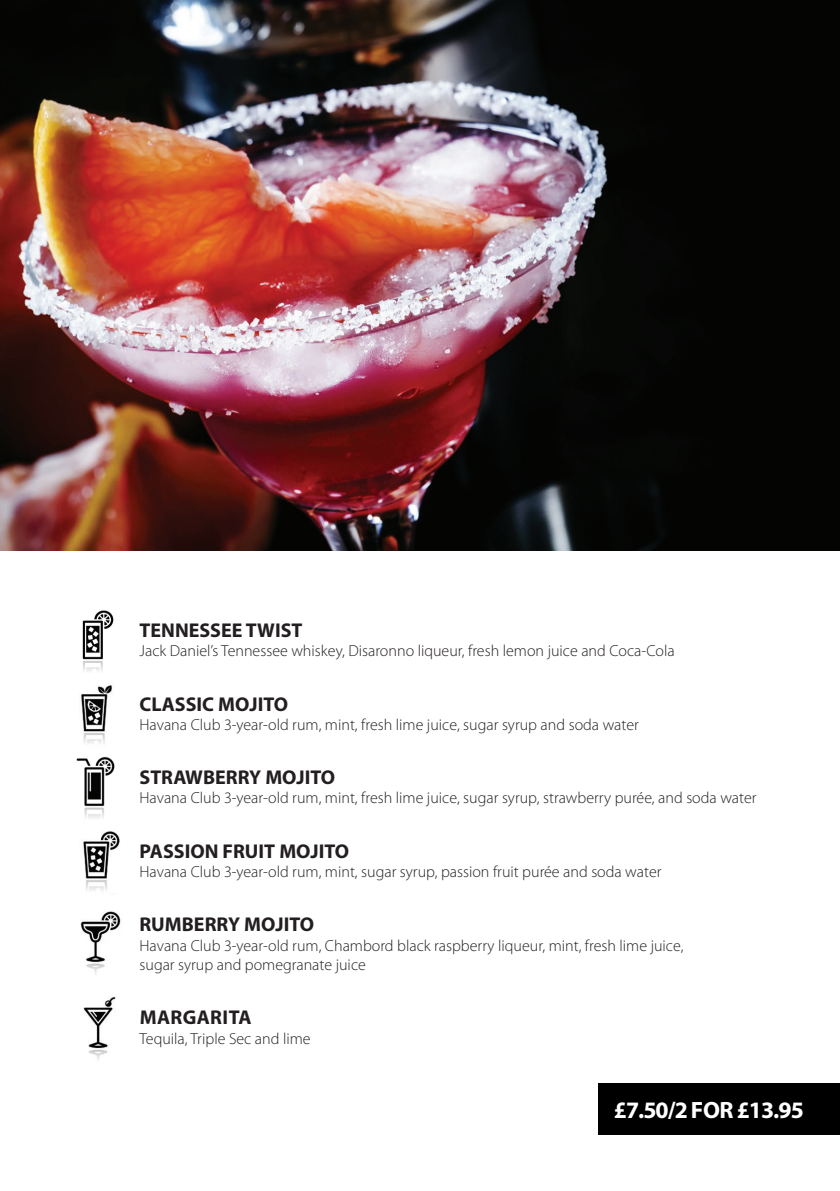
<style>
.page{position:relative;width:840px;height:1191px;background:#fff}
.page>*{position:absolute;margin:0;border:0;box-sizing:border-box;transform-origin:0 0}
.t1{font:700 23.6px "Myriad Pro";letter-spacing:-.04em;color:#fff}
.t2{font:700 20px "Myriad Pro";color:#231f20}
.t3{font:700 20px "Myriad Pro";letter-spacing:.02em;color:#231f20}
.t4{font:300 16px "Myriad Pro";color:#231f20}
</style>
<div class="page">
<img style="left:0;top:0;width:839px;height:550px">
<div style="left:598px;top:1083px;width:241px;height:51px;background:#000"></div>
<img style="left:83px;top:996px;width:33px;height:64px">
<img style="left:80px;top:911px;width:41px;height:63px">
<img style="left:82px;top:610px;width:32px;height:62px">
<img style="left:76px;top:756px;width:39px;height:62px">
<img style="left:83px;top:831px;width:37px;height:60px">
<img style="left:81px;top:685px;width:31px;height:59px">
<p class="t2" style="left:139px;top:617px;width:164px">TENNESSEE TWIST</p>
<p class="t4" style="left:139px;top:641px;width:536px">Jack Daniel’s Tennessee whiskey, Disaronno liqueur, fresh lemon juice and Coca-Cola</p>
<p class="t2" style="left:139px;top:691px;width:150px">CLASSIC MOJITO</p>
<p class="t4" style="left:139px;top:715px;width:500px">Havana Club 3-year-old rum, mint, fresh lime juice, sugar syrup and soda water</p>
<p class="t2" style="left:139px;top:764px;width:197px">STRAWBERRY MOJITO</p>
<p class="t4" style="left:139px;top:788px;width:618px">Havana Club 3-year-old rum, mint, fresh lime juice, sugar syrup, strawberry purée, and soda water</p>
<p class="t2" style="left:139px;top:838px;width:211px">PASSION FRUIT MOJITO</p>
<p class="t4" style="left:139px;top:862px;width:523px">Havana Club 3-year-old rum, mint, sugar syrup, passion fruit purée and soda water</p>
<p class="t2" style="left:139px;top:911px;width:176px">RUMBERRY MOJITO</p>
<p class="t4" style="left:139px;top:935px;width:545px">Havana Club 3-year-old rum, Chambord black raspberry liqueur, mint, fresh lime juice,</p>
<p class="t4" style="left:139px;top:955px;width:228px">sugar syrup and pomegranate juice</p>
<p class="t3" style="left:140px;top:1004px;width:113px">MARGARITA</p>
<p class="t4" style="left:139px;top:1028px;width:172px">Tequila, Triple Sec and lime</p>
<p class="t1" style="left:613px;top:1094px;width:191px">£7.50/2 FOR £13.95</p>
</div>
